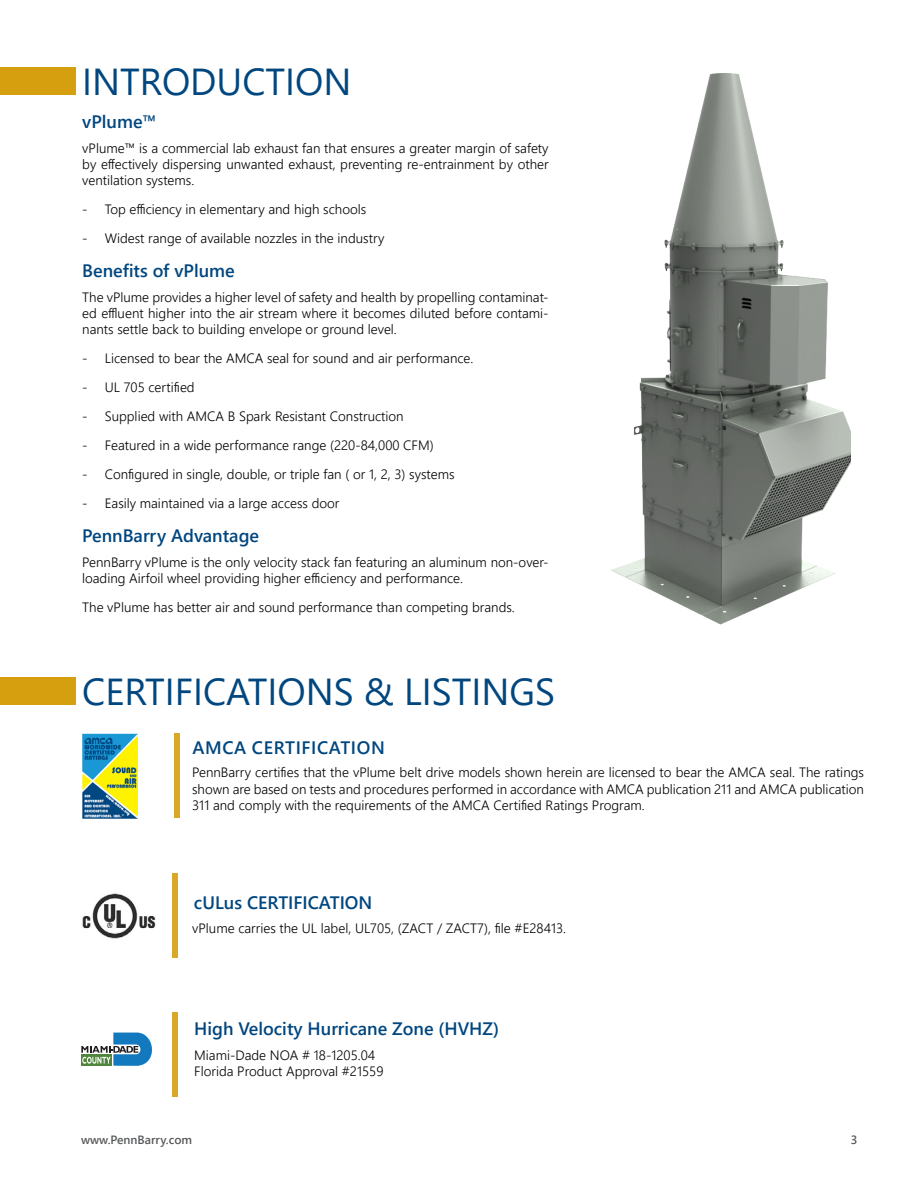
<style>
.page{position:relative;width:918px;height:1188px;background:#fff}
.page>*{position:absolute;margin:0;border:0;box-sizing:border-box;transform-origin:0 0}
.t1{font:37.5px "Segoe UI";color:#00467f}
.t2{font:600 18px "Segoe UI";color:#00467f}
.t3{font:600 18px "Segoe UI";letter-spacing:.035em;color:#00467f}
.t4{font:300 13.5px/16.2px "Segoe UI";color:#000;text-align:justify}
.t5{font:600 12px "Segoe UI";color:#58595b}
</style>
<div class="page">
<div style="left:0;top:68px;width:76px;height:27px;background:#d59f10"></div>
<div style="left:0;top:677px;width:76px;height:28px;background:#d59f10"></div>
<img style="left:611px;top:73px;width:240px;height:552px">
<div style="left:174px;top:734px;width:5px;height:84px;background:#d9a828"></div>
<img style="left:83px;top:734px;width:55px;height:84px">
<div style="left:173px;top:873px;width:5px;height:85px;background:#d9a828"></div>
<div style="left:173px;top:1012px;width:5px;height:85px;background:#d9a828"></div>
<img style="left:82px;top:893px;width:74px;height:46px">
<svg style="left:81px;top:1033px;width:71px;height:33px"></svg>
<h1 class="t1" style="left:82px;top:46px;width:271px">INTRODUCTION</h1>
<h2 class="t2" style="left:82px;top:105px;width:76px">vPlume™</h2>
<p class="t4" style="left:82px;top:138px;width:468px">vPlume™ is a commercial lab exhaust fan that ensures a greater margin of safety by effectively dispersing unwanted exhaust, preventing re-entrainment by other ventilation systems.</p>
<p class="t4" style="left:82px;top:200px;width:286px">- Top efficiency in elementary and high schools</p>
<p class="t4" style="left:82px;top:229px;width:304px">- Widest range of available nozzles in the industry</p>
<h2 class="t2" style="left:82px;top:254px;width:154px">Benefits of vPlume</h2>
<p class="t4" style="left:82px;top:288px;width:468px">The vPlume provides a higher level of safety and health by propelling contaminat&shy;ed effluent higher into the air stream where it becomes diluted before contami&shy;nants settle back to building envelope or ground level.</p>
<p class="t4" style="left:82px;top:349px;width:393px">- Licensed to bear the AMCA seal for sound and air performance.</p>
<p class="t4" style="left:82px;top:378px;width:114px">- UL 705 certified</p>
<p class="t4" style="left:82px;top:407px;width:323px">- Supplied with AMCA B Spark Resistant Construction</p>
<p class="t4" style="left:82px;top:436px;width:353px">- Featured in a wide performance range (220-84,000 CFM)</p>
<p class="t4" style="left:82px;top:465px;width:374px">- Configured in single, double, or triple fan ( or 1, 2, 3) systems</p>
<p class="t4" style="left:82px;top:494px;width:259px">- Easily maintained via a large access door</p>
<h2 class="t2" style="left:82px;top:519px;width:178px">PennBarry Advantage</h2>
<p class="t4" style="left:82px;top:553px;width:468px">PennBarry vPlume is the only velocity stack fan featuring an aluminum non-over&shy;loading Airfoil wheel providing higher efficiency and performance.</p>
<p class="t4" style="left:82px;top:598px;width:434px">The vPlume has better air and sound performance than competing brands.</p>
<h1 class="t1" style="left:82px;top:656px;width:474px">CERTIFICATIONS &amp; LISTINGS</h1>
<h2 class="t3" style="left:192px;top:730px;width:194px">AMCA CERTIFICATION</h2>
<p class="t4" style="left:192px;top:763px;width:673px">PennBarry certifies that the vPlume belt drive models shown herein are licensed to bear the AMCA seal. The ratings shown are based on tests and procedures performed in accordance with AMCA publication 211 and AMCA publication 311 and comply with the requirements of the AMCA Certified Ratings Program.</p>
<h2 class="t2" style="left:194px;top:886px;width:180px">cULus CERTIFICATION</h2>
<p class="t4" style="left:192px;top:918px;width:376px">vPlume carries the UL label, UL705, (ZACT / ZACT7), file #E28413.</p>
<h2 class="t2" style="left:194px;top:1012px;width:306px">High Velocity Hurricane Zone (HVHZ)</h2>
<p class="t4" style="left:194px;top:1046px;width:191px">Miami-Dade NOA # 18-1205.04<br>Florida Product Approval #21559</p>
<p class="t5" style="left:81px;top:1129px;width:113px">www.PennBarry.com</p>
<p class="t5" style="left:851px;top:1129px;width:8px">3</p>
</div>
